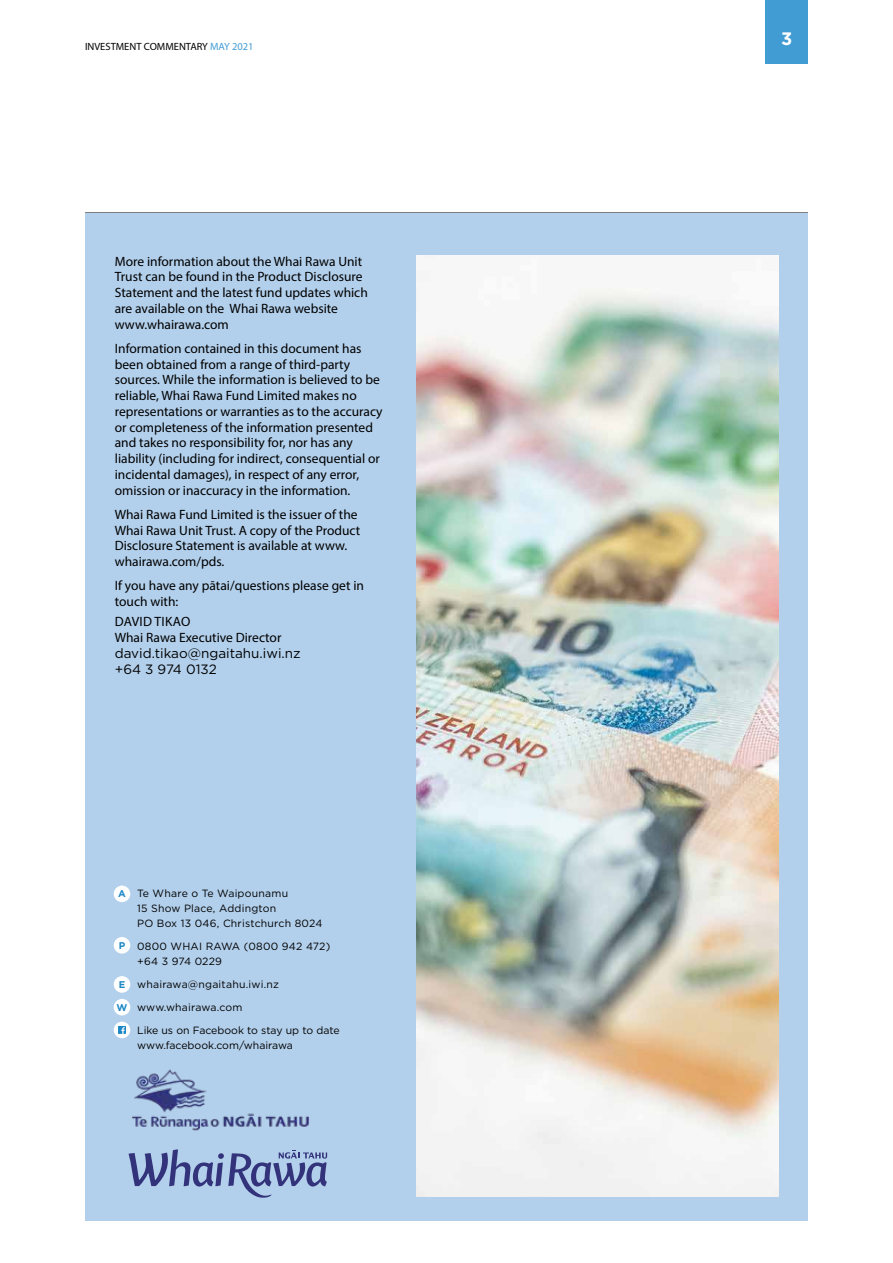
<style>
.page{position:relative;width:893px;height:1263px;background:#fff}
.page>*{position:absolute;margin:0;border:0;box-sizing:border-box;transform-origin:0 0}
.t1{font:700 18px "Gotham";color:#fff}
.t2{font:13.5px/15.8px "Myriad Pro";color:#000}
.t3{font:13.5px/15.8px "Gotham";color:#000}
.t4{font:10.5px/15px "Gotham";letter-spacing:.02em;color:#000}
.t5{font:10.5px/23.1px "Gotham";color:#000}
.t6{font:10.5px "Myriad Pro";color:#000}
.t7{font:700 9.75px "Gotham";color:#1c87c6}
.s1{color:#419cd4}
</style>
<div class="page">
<div style="left:765px;top:0;width:43px;height:64px;background:#419cd4"></div>
<div style="left:85px;top:213px;width:723px;height:1007px;background:#b2cfeb"></div>
<img style="left:132px;top:1069px;width:177px;height:62px">
<div style="left:114px;top:885px;width:16px;height:17px;background:#fff;border-radius:50%"></div>
<div style="left:114px;top:937px;width:16px;height:17px;background:#fff;border-radius:50%"></div>
<div style="left:114px;top:1022px;width:16px;height:16px;background:#fff;border-radius:50%"></div>
<svg style="left:118px;top:1026px;width:8px;height:8px"></svg>
<div style="left:114px;top:976px;width:16px;height:17px;background:#fff;border-radius:50%"></div>
<div style="left:114px;top:999px;width:16px;height:16px;background:#fff;border-radius:50%"></div>
<svg style="left:129px;top:1149px;width:198px;height:49px"></svg>
<img style="left:416px;top:255px;width:362px;height:942px">
<p class="t6" style="left:85px;top:40px;width:170px">INVESTMENT COMMENTARY <span class="s1">MAY 2021</span></p>
<p class="t2" style="left:115px;top:253px;width:255px">More information about the Whai Rawa Unit Trust can be found in the Product Disclosure Statement and the latest fund updates which are available on the Whai Rawa website www.whairawa.com</p>
<p class="t2" style="left:115px;top:340px;width:269px">Information contained in this document has been obtained from a range of third-party sources. While the information is believed to be reliable, Whai Rawa Fund Limited makes no representations or warranties as to the accuracy or completeness of the information presented and takes no responsibility for, nor has any liability (including for indirect, consequential or incidental damages), in respect of any error, omission or inaccuracy in the information.</p>
<p class="t2" style="left:115px;top:506px;width:247px">Whai Rawa Fund Limited is the issuer of the Whai Rawa Unit Trust. A copy of the Product Disclosure Statement is available at www. whairawa.com/pds.</p>
<p class="t2" style="left:115px;top:578px;width:251px">If you have any pātai/questions please get in touch with:</p>
<p class="t2" style="left:115px;top:614px;width:168px">DAVID TIKAO<br>Whai Rawa Executive Director</p>
<p class="t3" style="left:115px;top:645px;width:187px">david.tikao@ngaitahu.iwi.nz +64 3 974 0132</p>
<p class="t7" style="left:118px;top:887px;width:9px">A</p>
<p class="t7" style="left:119px;top:939px;width:8px">P</p>
<p class="t7" style="left:119px;top:978px;width:8px">E</p>
<p class="t7" style="left:117px;top:1001px;width:12px">W</p>
<p class="t4" style="left:137px;top:885px;width:187px">Te Whare o Te Waipounamu<br>15 Show Place, Addington<br>PO Box 13 046, Christchurch 8024</p>
<p class="t4" style="left:137px;top:938px;width:195px">0800 WHAI RAWA (0800 942 472) +64 3 974 0229</p>
<p class="t5" style="left:137px;top:972px;width:204px">whairawa@ngaitahu.iwi.nz www.whairawa.com<br>Like us on Facebook to stay up to date</p>
<p class="t5" style="left:137px;top:1033px;width:157px">www.facebook.com/whairawa</p>
<h1 class="t1" style="left:781px;top:26px;width:13px">3</h1>
</div>
